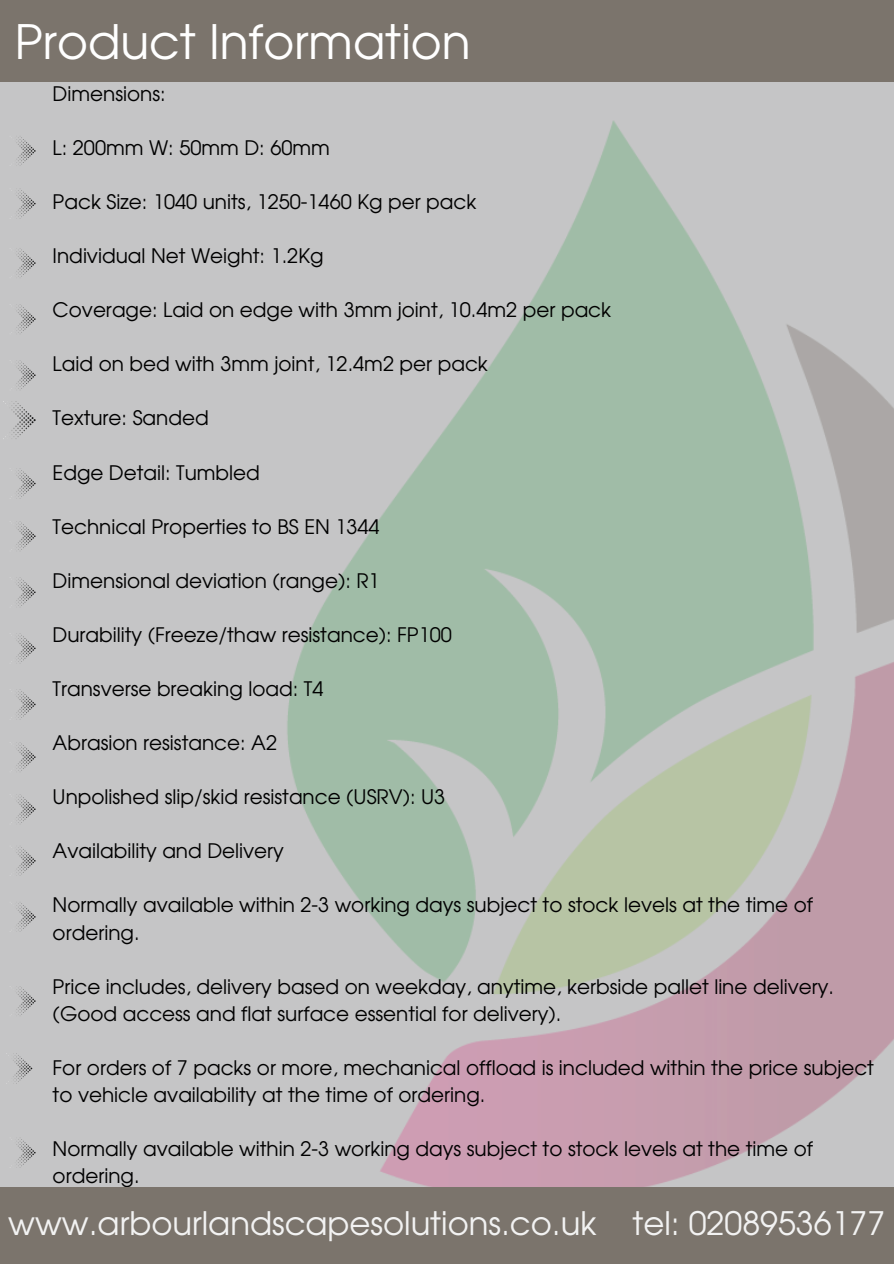
<style>
.page{position:relative;width:894px;height:1264px;background:#fff}
.page>*{position:absolute;margin:0;border:0;box-sizing:border-box;transform-origin:0 0}
.t1{font:47.25px "Avant Garde";color:#fff}
.t2{font:32.25px "Avant Garde";color:#f2f2f2}
.t3{font:19.95px/27px "Avant Garde";color:#000}
</style>
<div class="page">
<div style="left:0;top:0;width:893px;height:1263px;background:#c5c5c6"></div>
<img style="left:287px;top:121px;width:606px;height:1065px">
<div style="left:0;top:0;width:893px;height:82px;background:#7b746c"></div>
<svg style="left:16px;top:190px;width:20px;height:29px"></svg>
<svg style="left:16px;top:248px;width:20px;height:29px"></svg>
<svg style="left:16px;top:304px;width:20px;height:29px"></svg>
<svg style="left:16px;top:360px;width:20px;height:29px"></svg>
<svg style="left:3px;top:401px;width:33px;height:38px"></svg>
<svg style="left:16px;top:521px;width:20px;height:29px"></svg>
<svg style="left:16px;top:577px;width:20px;height:29px"></svg>
<svg style="left:16px;top:633px;width:20px;height:29px"></svg>
<svg style="left:16px;top:689px;width:20px;height:29px"></svg>
<svg style="left:16px;top:742px;width:20px;height:29px"></svg>
<svg style="left:16px;top:794px;width:20px;height:29px"></svg>
<svg style="left:16px;top:847px;width:20px;height:29px"></svg>
<svg style="left:6px;top:1053px;width:26px;height:29px"></svg>
<div style="left:0;top:1186px;width:893px;height:77px;background:#7b746c"></div>
<svg style="left:16px;top:986px;width:20px;height:29px"></svg>
<svg style="left:16px;top:903px;width:20px;height:29px"></svg>
<svg style="left:16px;top:468px;width:20px;height:29px"></svg>
<svg style="left:16px;top:137px;width:20px;height:29px"></svg>
<svg style="left:16px;top:1139px;width:20px;height:27px"></svg>
<h1 class="t1" style="left:15px;top:12px;width:457px">Product Information</h1>
<p class="t3" style="left:53px;top:80px;width:114px">Dimensions:</p>
<p class="t3" style="left:53px;top:134px;width:279px">L: 200mm W: 50mm D: 60mm</p>
<p class="t3" style="left:53px;top:188px;width:425px">Pack Size: 1040 units, 1250-1460 Kg per pack</p>
<p class="t3" style="left:53px;top:242px;width:272px">Individual Net Weight: 1.2Kg</p>
<p class="t3" style="left:53px;top:296px;width:560px">Coverage: Laid on edge with 3mm joint, 10.4m2 per pack</p>
<p class="t3" style="left:53px;top:350px;width:436px">Laid on bed with 3mm joint, 12.4m2 per pack</p>
<p class="t3" style="left:53px;top:404px;width:158px">Texture: Sanded</p>
<p class="t3" style="left:53px;top:458px;width:209px">Edge Detail: Tumbled</p>
<p class="t3" style="left:53px;top:512px;width:328px">Technical Properties to BS EN 1344</p>
<p class="t3" style="left:53px;top:566px;width:328px">Dimensional deviation (range): R1</p>
<p class="t3" style="left:53px;top:620px;width:400px">Durability (Freeze/thaw resistance): FP100</p>
<p class="t3" style="left:53px;top:675px;width:272px">Transverse breaking load: T4</p>
<p class="t3" style="left:53px;top:729px;width:226px">Abrasion resistance: A2</p>
<p class="t3" style="left:53px;top:783px;width:394px">Unpolished slip/skid resistance (USRV): U3</p>
<p class="t3" style="left:53px;top:837px;width:233px">Availability and Delivery</p>
<p class="t3" style="left:53px;top:891px;width:761px">Normally available within 2-3 working days subject to stock levels at the time of ordering.</p>
<p class="t3" style="left:53px;top:972px;width:782px">Price includes, delivery based on weekday, anytime, kerbside pallet line delivery.</p>
<p class="t3" style="left:53px;top:999px;width:510px">(Good access and flat surface essential for delivery).</p>
<p class="t3" style="left:53px;top:1053px;width:822px">For orders of 7 packs or more, mechanical offload is included within the price subject to vehicle availability at the time of ordering.</p>
<p class="t3" style="left:53px;top:1134px;width:761px">Normally available within 2-3 working days subject to stock levels at the time of ordering.</p>
<p class="t2" style="left:8px;top:1203px;width:878px">www.arbourlandscapesolutions.co.uk tel: 02089536177</p>
</div>
